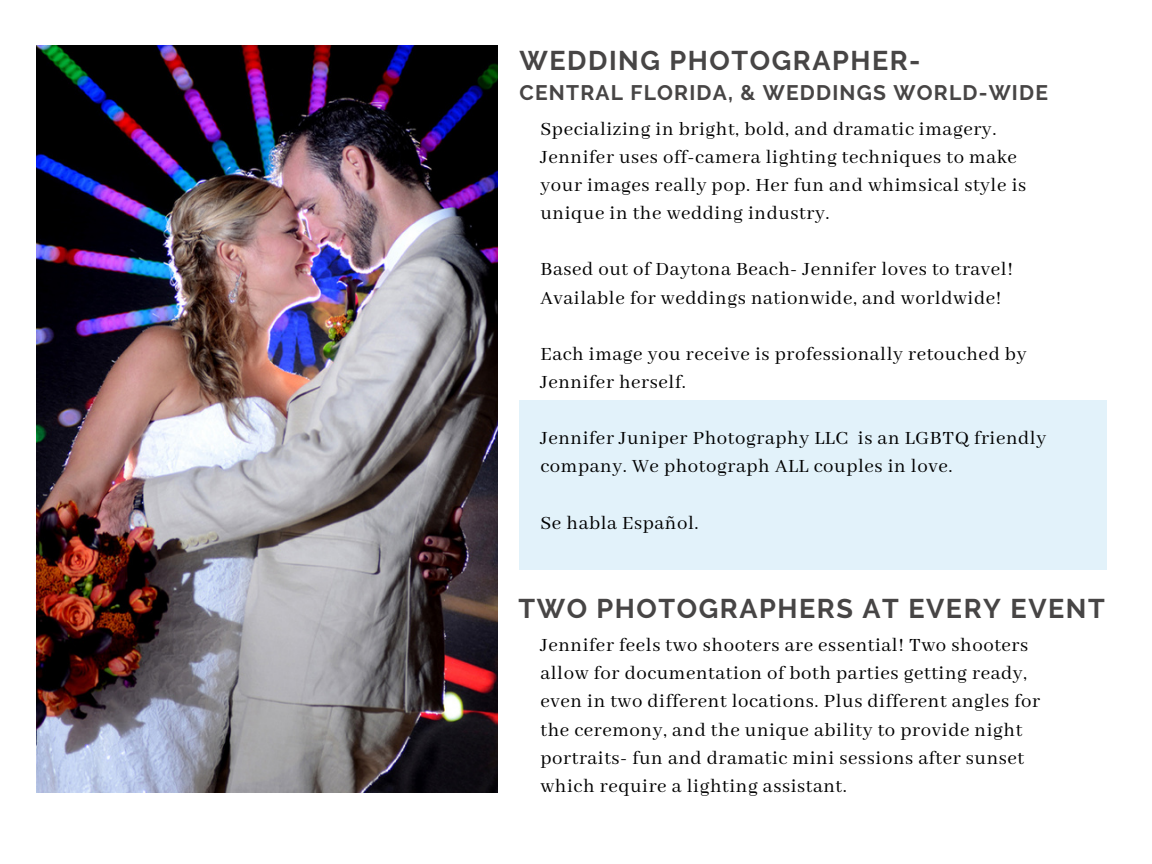
<style>
.page{position:relative;width:1152px;height:864px;background:#fff}
.page>*{position:absolute;margin:0;border:0;box-sizing:border-box;transform-origin:0 0}
.t1{font:700 27px "Raleway";letter-spacing:.055em;color:#474545}
.t2{font:700 21px "Raleway";letter-spacing:.055em;color:#474545}
.t3{font:20.85px/28.2px "Abhaya Libre";letter-spacing:.03em;color:#000}
</style>
<div class="page">
<img style="left:36px;top:46px;width:461px;height:747px">
<div style="left:520px;top:400px;width:587px;height:170px;background:#e2f2fa"></div>
<p class="t1" style="left:520px;top:45px;width:403px">WEDDING PHOTOGRAPHER-</p>
<p class="t2" style="left:520px;top:81px;width:530px">CENTRAL FLORIDA, &amp; WEDDINGS WORLD-WIDE</p>
<p class="t3" style="left:540px;top:116px;width:487px">Specializing in bright, bold, and dramatic imagery.<br>Jennifer uses off-camera lighting techniques to make your images really pop. Her fun and whimsical style is unique in the wedding industry.</p>
<p class="t3" style="left:540px;top:256px;width:474px">Based out of Daytona Beach- Jennifer loves to travel!<br>Available for weddings nationwide, and worldwide!</p>
<p class="t3" style="left:540px;top:341px;width:488px">Each image you receive is professionally retouched by<br>Jennifer herself.</p>
<p class="t3" style="left:540px;top:425px;width:507px">Jennifer Juniper Photography LLC is an LGBTQ friendly company. We photograph ALL couples in love.</p>
<p class="t3" style="left:540px;top:509px;width:160px">Se habla Español.</p>
<p class="t1" style="left:518px;top:593px;width:588px">TWO PHOTOGRAPHERS AT EVERY EVENT</p>
<p class="t3" style="left:540px;top:632px;width:501px">Jennifer feels two shooters are essential! Two shooters allow for documentation of both parties getting ready, even in two different locations. Plus different angles for the ceremony, and the unique ability to provide night portraits- fun and dramatic mini sessions after sunset which require a lighting assistant.</p>
</div>
